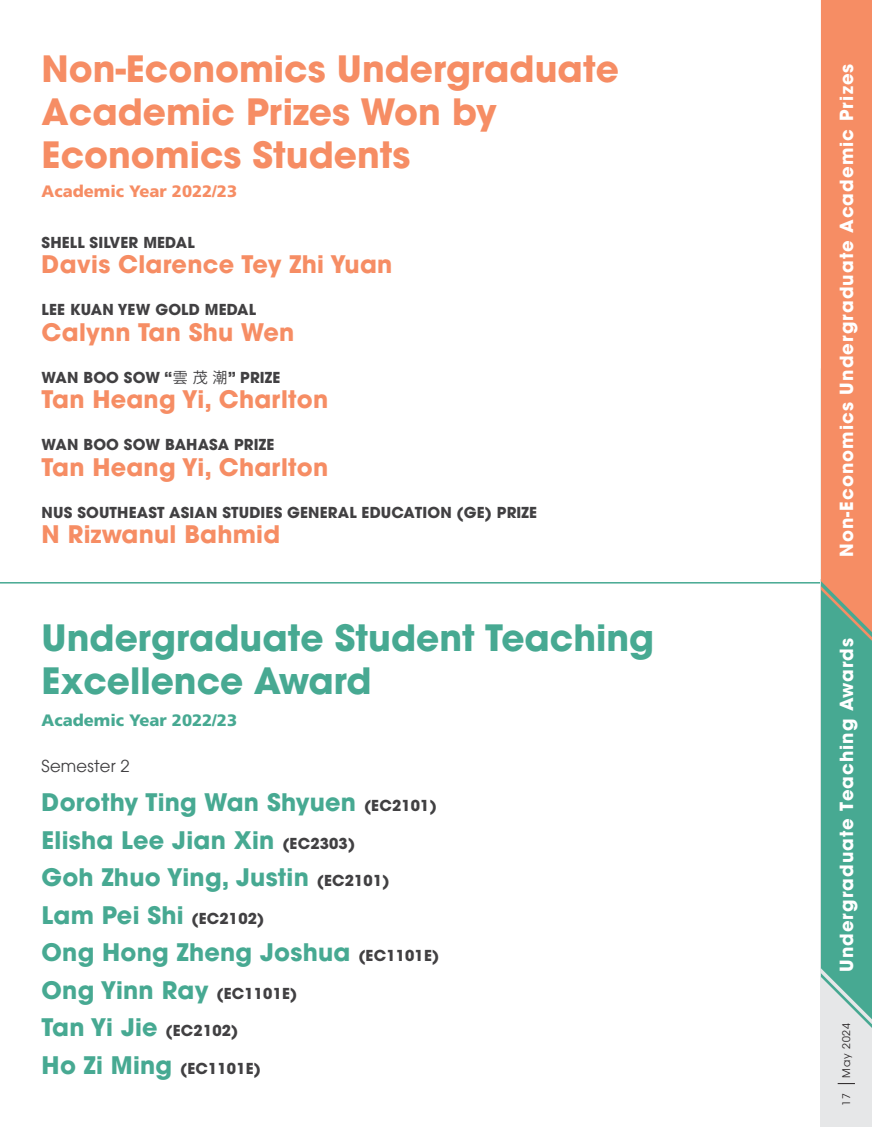
<style>
.page{position:relative;width:872px;height:1127px;background:#fff}
.page>*{position:absolute;margin:0;border:0;box-sizing:border-box;transform-origin:0 0}
.t1{font:700 36px/43.2px "Avant Garde";color:#f68d64}
.t2{font:700 36px/43.2px "Avant Garde";color:#47a992}
.t3{font:700 24px/37.5px "Avant Garde";letter-spacing:.01em;color:#47a992}
.t4{font:700 24px "Avant Garde";letter-spacing:.01em;color:#f68d64}
.t5{font:700 18px "Avant Garde";letter-spacing:.06em;color:#fff}
.t6{font:16.5px "Frutiger LT 75 Blk";color:#f68d64}
.t7{font:16.5px "Frutiger LT 75 Blk";color:#47a992}
.t8{font:16.5px "Avant Garde";letter-spacing:.01em;color:#414042}
.t9{font:700 15px "Avant Garde";letter-spacing:.01em;color:#414042}
.t10{font:10.5px "Avant Garde";letter-spacing:.08em;color:#231f20}
.s1{font-family:"Koz Go Pr 6 N";font-weight:400}
.s2{font-size:15px;color:#414042}
.s3{font-size:24px;color:#47a992}
</style>
<div class="page">
<hr style="left:0;top:582px;width:827px;height:1px;background:#47a992">
<div style="left:821px;top:579px;width:51px;height:548px;background:#e6e7e8"></div>
<svg style="left:837px;top:1083px;width:18px;height:1px"></svg>
<svg style="left:821px;top:0;width:51px;height:1028px;background:#b19978"></svg>
<h1 class="t1" style="left:42px;top:47px;width:579px">Non-Economics Undergraduate<br>Academic Prizes Won by<br>Economics Students</h1>
<p class="t6" style="left:42px;top:181px;width:197px">Academic Year 2022/23</p>
<p class="t9" style="left:42px;top:232px;width:154px">SHELL SILVER MEDAL</p>
<p class="t4" style="left:42px;top:249px;width:352px">Davis Clarence Tey Zhi Yuan</p>
<p class="t9" style="left:42px;top:300px;width:216px">LEE KUAN YEW GOLD MEDAL</p>
<p class="t4" style="left:42px;top:316px;width:254px">Calynn Tan Shu Wen</p>
<p class="t9" style="left:42px;top:367px;width:240px">WAN BOO SOW “<span class="s1">雲茂潮</span>” PRIZE</p>
<p class="t4" style="left:42px;top:384px;width:288px">Tan Heang Yi, Charlton</p>
<p class="t9" style="left:42px;top:435px;width:234px">WAN BOO SOW BAHASA PRIZE</p>
<p class="t4" style="left:42px;top:451px;width:288px">Tan Heang Yi, Charlton</p>
<p class="t9" style="left:42px;top:502px;width:497px">NUS SOUTHEAST ASIAN STUDIES GENERAL EDUCATION (GE) PRIZE</p>
<p class="t4" style="left:42px;top:519px;width:240px">N Rizwanul Bahmid</p>
<h1 class="t2" style="left:42px;top:616px;width:614px">Undergraduate Student Teaching<br>Excellence Award</h1>
<p class="t7" style="left:42px;top:710px;width:197px">Academic Year 2022/23</p>
<p class="t8" style="left:42px;top:756px;width:90px">Semester 2</p>
<p class="t3" style="left:42px;top:783px;width:399px">Dorothy Ting Wan Shyuen <span class="s2">(EC2101)<br></span>Elisha Lee Jian Xin <span class="s2">(EC2303)<br></span>Goh Zhuo Ying, Justin <span class="s2">(EC2101)<br></span>Lam Pei Shi <span class="s2">(EC2102)<br></span>Ong Hong Zheng Joshua <span class="s2">(EC1101E)<br></span>Ong Yinn Ray <span class="s2">(EC1101E)<br></span>Tan Yi Jie <span class="s2">(EC2102)</span></p>
<p class="t9" style="left:42px;top:1058px;width:221px"><span class="s3">Ho Zi Ming</span> (EC1101E)</p>
<p class="t5" style="left:835px;top:557px;width:495px;rotate:-90deg">Non-Economics Undergraduate Academic Prizes</p>
<p class="t5" style="left:835px;top:972px;width:335px;rotate:-90deg">Undergraduate Teaching Awards</p>
<p class="t10" style="left:839px;top:1077px;width:56px;rotate:-90deg">May 2024</p>
<p class="t10" style="left:839px;top:1106px;width:14px;rotate:-90deg">17</p>
</div>
